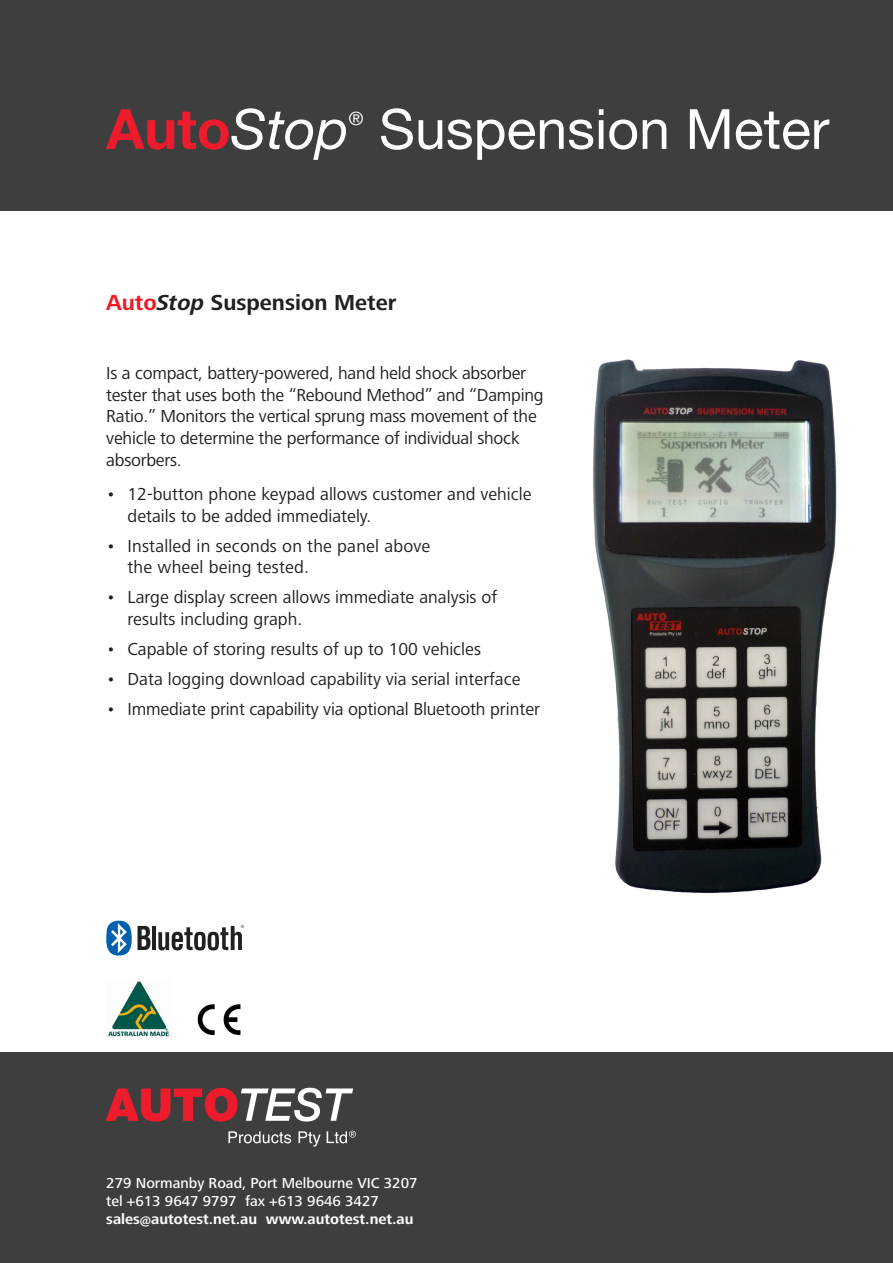
<style>
.page{position:relative;width:893px;height:1263px;background:#fff}
.page>*{position:absolute;margin:0;border:0;box-sizing:border-box;transform-origin:0 0}
.bodytext{font:55.5px "Helvetica Neue";color:#fff}
.bodytext-2{font:700 55.5px "Helvetica Neue";color:#ee1b2c}
.Headings{font:700 22.5px "Frutiger Next LT";color:#231f20}
.bodytext-3{font:italic 18.3px "Helvetica Neue";color:#fff}
.Main_body_text{font:18px/21.6px "Frutiger Next LT";color:#231f20}
.t1{font:500 15px "Frutiger Next LT";color:#fff}
.t2{font:700 15px "Frutiger Next LT";color:#fff}
.t3{font:300 4.5px "Frutiger Next LT";color:#231f20}
.s1{font-weight:400;font-style:italic;color:#fff}
.s2{color:#ee1d23}
.s3{font-style:italic}
</style>
<div class="page">
<img style="left:593px;top:359px;width:244px;height:534px">
<img style="left:108px;top:981px;width:62px;height:56px">
<img style="left:197px;top:1004px;width:44px;height:32px">
<div style="left:0;top:1053px;width:893px;height:210px;background:#3e3e3f"></div>
<svg style="left:106px;top:1088px;width:247px;height:34px"></svg>
<svg style="left:228px;top:1131px;width:63px;height:12px"></svg>
<svg style="left:299px;top:1131px;width:22px;height:15px"></svg>
<svg style="left:327px;top:1131px;width:29px;height:12px"></svg>
<hr style="left:152px;top:926px;width:4px;height:24px;background:#231f20">
<svg style="left:158px;top:926px;width:84px;height:24px"></svg>
<svg style="left:106px;top:921px;width:44px;height:34px"></svg>
<div style="left:241px;top:924px;width:7px;height:7px;background:#fff"></div>
<div style="left:0;top:0;width:893px;height:210px;background:#3e3e3f"></div>
<p class="bodytext-2" style="left:106px;top:95px;width:244px">Auto<span class="s1">Stop</span></p>
<p class="bodytext-3" style="left:349px;top:107px;width:16px">®</p>
<p class="bodytext" style="left:379px;top:96px;width:452px">Suspension Meter</p>
<p class="Headings" style="left:106px;top:290px;width:292px"><span class="s2">Auto</span><span class="s3">Stop</span> Suspension Meter</p>
<p class="Main_body_text" style="left:106px;top:362px;width:439px">Is a compact, battery-powered, hand held shock absorber tester that uses both the “Rebound Method” and “Damping Ratio.” Monitors the vertical sprung mass movement of the vehicle to determine the performance of individual shock absorbers.</p>
<p class="Main_body_text" style="left:128px;top:483px;width:405px;text-indent:-21px">• 12-button phone keypad allows customer and vehicle details to be added immediately.</p>
<p class="Main_body_text" style="left:128px;top:535px;width:304px;text-indent:-21px">• Installed in seconds on the panel above the wheel being tested.</p>
<p class="Main_body_text" style="left:128px;top:587px;width:371px;text-indent:-21px">• Large display screen allows immediate analysis of results including graph.</p>
<p class="Main_body_text" style="left:106px;top:638px;width:376px">• Capable of storing results of up to 100 vehicles</p>
<p class="Main_body_text" style="left:106px;top:668px;width:416px">• Data logging download capability via serial interface</p>
<p class="Main_body_text" style="left:106px;top:698px;width:435px">• Immediate print capability via optional Bluetooth printer</p>
<p class="t3" style="left:241px;top:924px;width:5px">®</p>
<p class="t1" style="left:106px;top:1174px;width:313px">279 Normanby Road, Port Melbourne VIC 3207</p>
<p class="t1" style="left:106px;top:1192px;width:274px">tel +613 9647 9797 fax +613 9646 3427</p>
<p class="t2" style="left:106px;top:1210px;width:309px">sales@autotest.net.au www.autotest.net.au</p>
</div>
